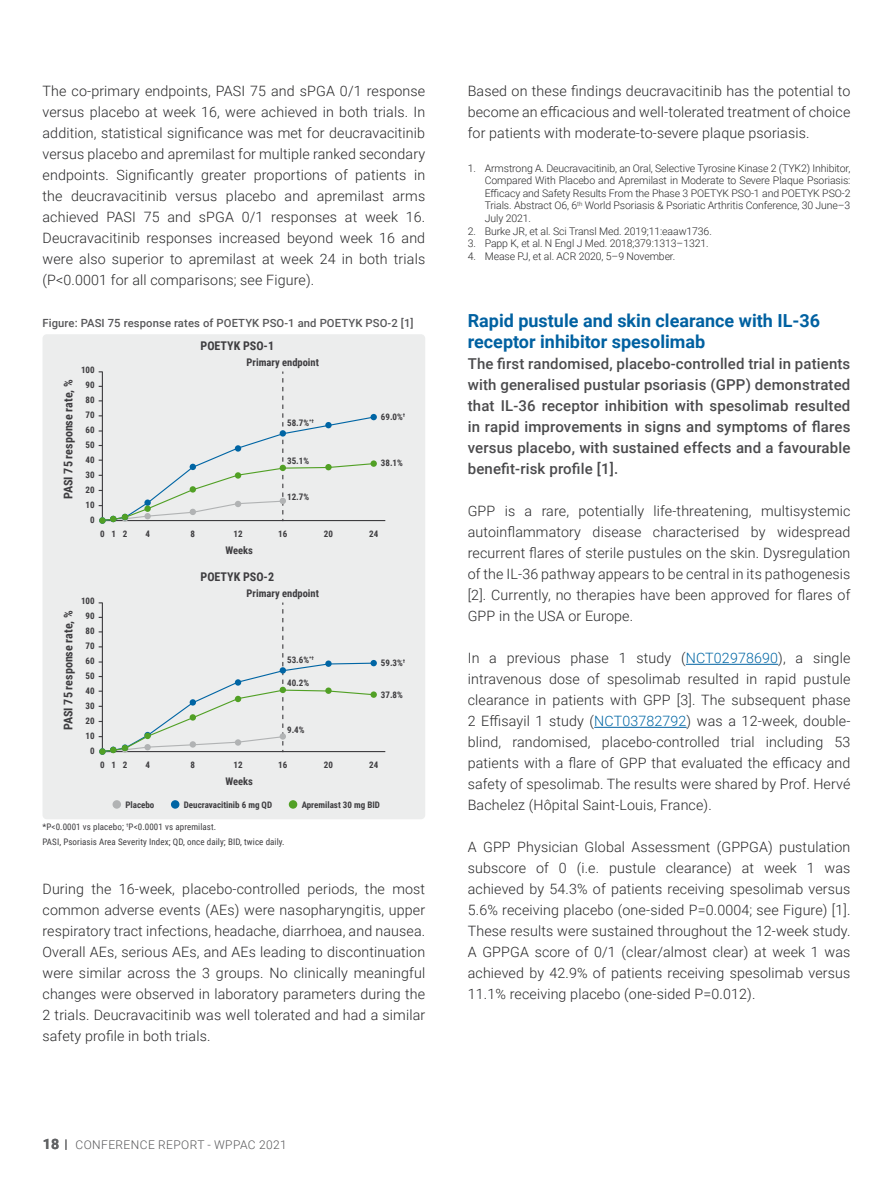
<style>
.page{position:relative;width:893px;height:1191px;background:#fff}
.page>*{position:absolute;margin:0;border:0;box-sizing:border-box;transform-origin:0 0}
.t1{font:700 18px/21px "Roboto";color:#0061a1}
.t2{font:500 15px/21px "Roboto";letter-spacing:.01em;color:#4b4b4d;text-align:justify}
.t3{font:300 14.25px/21px "Roboto";letter-spacing:.01em;color:#282829;text-align:justify}
.t4{font:700 12px "Roboto Condensed";color:#3e3d40}
.t5{font:300 12px "Roboto";letter-spacing:.035em;color:#58585a}
.t6{font:500 11.25px "Roboto";letter-spacing:.01em;color:#58585a}
.t7{font:300 10.5px/12.6px "Roboto";letter-spacing:-.01em;color:#282829;text-align:justify}
.t8{font:700 10.5px "Roboto Condensed";color:#3e3d40}
.t9{font:700 9px/15px "Roboto Condensed";color:#3e3d40;text-align:right}
.t10{font:9px/15px "Roboto Condensed";letter-spacing:.01em;color:#3e3d40}
.s1{font-weight:700;font-size:14.25px;color:#616264}
.s2{color:#0067a5}
</style>
<div class="page">
<div style="left:43px;top:334px;width:382px;height:485px;background:#eceded;border-radius:4px"></div>
<div style="left:113px;top:800px;width:8px;height:8px;background:#b1b3b4;border-radius:50%"></div>
<div style="left:171px;top:800px;width:8px;height:8px;background:#0065a4;border-radius:50%"></div>
<div style="left:289px;top:800px;width:8px;height:8px;background:#51a025;border-radius:50%"></div>
<hr style="left:102px;top:520px;width:283px;height:1px;background:#3e3d40">
<hr style="left:102px;top:751px;width:283px;height:1px;background:#3e3d40">
<div style="left:370px;top:414px;width:7px;height:6px;background:#0065a4;border-radius:50%"></div>
<div style="left:370px;top:660px;width:7px;height:6px;background:#0065a4;border-radius:50%"></div>
<svg style="left:99px;top:371px;width:276px;height:151px"></svg>
<div style="left:325px;top:464px;width:7px;height:6px;background:#51a025;border-radius:50%"></div>
<div style="left:370px;top:460px;width:7px;height:7px;background:#51a025;border-radius:50%"></div>
<div style="left:99px;top:748px;width:7px;height:6px;background:#51a025;border-radius:50%"></div>
<svg style="left:99px;top:602px;width:276px;height:151px"></svg>
<div style="left:280px;top:686px;width:6px;height:7px;background:#51a025;border-radius:50%"></div>
<div style="left:325px;top:687px;width:7px;height:7px;background:#51a025;border-radius:50%"></div>
<div style="left:370px;top:691px;width:7px;height:7px;background:#51a025;border-radius:50%"></div>
<hr style="left:686px;top:664px;width:92px;height:1px;background:#0061a1">
<hr style="left:594px;top:727px;width:93px;height:1px;background:#0061a1">
<p class="t3" style="left:43px;top:80px;width:384px">The co-primary endpoints, PASI 75 and sPGA 0/1 response versus placebo at week 16, were achieved in both trials. In addition, statistical significance was met for deucravacitinib versus placebo and apremilast for multiple ranked secondary endpoints. Significantly greater proportions of patients in the deucravacitinib versus placebo and apremilast arms achieved PASI 75 and sPGA 0/1 responses at week 16.<br>Deucravacitinib responses increased beyond week 16 and were also superior to apremilast at week 24 in both trials (P&lt;0.0001 for all comparisons; see Figure).</p>
<p class="t6" style="left:43px;top:315px;width:373px">Figure: PASI 75 response rates of POETYK PSO-1 and POETYK PSO-2 [1]</p>
<p class="t9" style="left:81px;top:362px;width:15px">100<br>90<br>80<br>70<br>60<br>50<br>40<br>30<br>20<br>10<br>0</p>
<p class="t4" style="left:60px;top:499px;width:121px;rotate:-90deg">PASI 75 response rate, %</p>
<p class="t4" style="left:200px;top:337px;width:75px">POETYK PSO-1</p>
<p class="t8" style="left:247px;top:355px;width:74px">Primary endpoint</p>
<p class="t9" style="left:287px;top:415px;width:28px">58.7%<sup>*†</sup></p>
<p class="t9" style="left:287px;top:453px;width:24px">35.1%</p>
<p class="t9" style="left:287px;top:488px;width:24px">12.7%</p>
<p class="t9" style="left:381px;top:409px;width:26px">69.0%<sup>†</sup></p>
<p class="t9" style="left:381px;top:455px;width:24px">38.1%</p>
<p class="t9" style="left:100px;top:526px;width:29px">012</p>
<p class="t9" style="left:145px;top:526px;width:6px">4</p>
<p class="t9" style="left:191px;top:526px;width:6px">8</p>
<p class="t9" style="left:233px;top:526px;width:11px">12</p>
<p class="t9" style="left:278px;top:526px;width:11px">16</p>
<p class="t9" style="left:324px;top:526px;width:11px">20</p>
<p class="t9" style="left:369px;top:526px;width:11px">24</p>
<p class="t8" style="left:225px;top:542px;width:29px">Weeks</p>
<p class="t9" style="left:81px;top:593px;width:15px">100<br>90<br>80<br>70<br>60<br>50<br>40<br>30<br>20<br>10<br>0</p>
<p class="t4" style="left:60px;top:730px;width:121px;rotate:-90deg">PASI 75 response rate, %</p>
<p class="t4" style="left:200px;top:568px;width:75px">POETYK PSO-2</p>
<p class="t8" style="left:247px;top:586px;width:74px">Primary endpoint</p>
<p class="t9" style="left:287px;top:651px;width:28px">53.6%<sup>*†</sup></p>
<p class="t9" style="left:287px;top:675px;width:24px">40.2%</p>
<p class="t9" style="left:287px;top:721px;width:19px">9.4%</p>
<p class="t9" style="left:381px;top:654px;width:26px">59.3%<sup>†</sup></p>
<p class="t9" style="left:381px;top:686px;width:24px">37.8%</p>
<p class="t9" style="left:100px;top:757px;width:29px">012</p>
<p class="t9" style="left:145px;top:757px;width:6px">4</p>
<p class="t9" style="left:191px;top:757px;width:6px">8</p>
<p class="t9" style="left:125px;top:797px;width:31px">Placebo</p>
<p class="t9" style="left:233px;top:757px;width:11px">12</p>
<p class="t9" style="left:278px;top:757px;width:11px">16</p>
<p class="t9" style="left:324px;top:757px;width:11px">20</p>
<p class="t9" style="left:369px;top:757px;width:11px">24</p>
<p class="t8" style="left:225px;top:773px;width:29px">Weeks</p>
<p class="t9" style="left:184px;top:797px;width:90px">Deucravacitinib 6 mg QD</p>
<p class="t9" style="left:302px;top:797px;width:80px">Apremilast 30 mg BID</p>
<p class="t10" style="left:43px;top:819px;width:244px">*P&lt;0.0001 vs placebo; <sup>†</sup>P&lt;0.0001 vs apremilast.<br>PASI, Psoriasis Area Severity Index; QD, once daily; BID, twice daily.</p>
<p class="t3" style="left:43px;top:878px;width:384px">During the 16-week, placebo-controlled periods, the most common adverse events (AEs) were nasopharyngitis, upper respiratory tract infections, headache, diarrhoea, and nausea.<br>Overall AEs, serious AEs, and AEs leading to discontinuation were similar across the 3 groups. No clinically meaningful changes were observed in laboratory parameters during the 2 trials. Deucravacitinib was well tolerated and had a similar safety profile in both trials.</p>
<p class="t5" style="left:43px;top:1136px;width:246px"><span class="s1">18</span> CONFERENCE REPORT - WPPAC 2021</p>
<p class="t3" style="left:468px;top:80px;width:384px">Based on these findings deucravacitinib has the potential to become an efficacious and well-tolerated treatment of choice for patients with moderate-to-severe plaque psoriasis.</p>
<p class="t7" style="left:485px;top:161px;width:367px;text-indent:-17px">1. Armstrong A. Deucravacitinib, an Oral, Selective Tyrosine Kinase 2 (TYK2) Inhibitor, Compared With Placebo and Apremilast in Moderate to Severe Plaque Psoriasis:<br>Efficacy and Safety Results From the Phase 3 POETYK PSO-1 and POETYK PSO-2<br>Trials. Abstract O6, 6<sup>th</sup> World Psoriasis &amp; Psoriatic Arthritis Conference, 30 June–3<br>July 2021.</p>
<p class="t7" style="left:468px;top:224px;width:246px">2. Burke JR, et al. Sci Transl Med. 2019;11:eaaw1736.</p>
<p class="t7" style="left:468px;top:237px;width:242px">3. Papp K, et al. N Engl J Med. 2018;379:1313–1321.</p>
<p class="t7" style="left:468px;top:249px;width:209px">4. Mease PJ, et al. ACR 2020, 5–9 November.</p>
<p class="t1" style="left:468px;top:309px;width:354px">Rapid pustule and skin clearance with IL-36 receptor inhibitor spesolimab</p>
<p class="t2" style="left:468px;top:353px;width:384px">The first randomised, placebo-controlled trial in patients with generalised pustular psoriasis (GPP) demonstrated that IL-36 receptor inhibition with spesolimab resulted in rapid improvements in signs and symptoms of flares versus placebo, with sustained effects and a favourable benefit-risk profile [1].</p>
<p class="t3" style="left:468px;top:500px;width:384px">GPP is a rare, potentially life-threatening, multisystemic autoinflammatory disease characterised by widespread recurrent flares of sterile pustules on the skin. Dysregulation of the IL-36 pathway appears to be central in its pathogenesis [2]. Currently, no therapies have been approved for flares of GPP in the USA or Europe.</p>
<p class="t3" style="left:468px;top:647px;width:384px">In a previous phase 1 study (<span class="s2">NCT02978690</span>), a single intravenous dose of spesolimab resulted in rapid pustule clearance in patients with GPP [3]. The subsequent phase 2 Effisayil 1 study (<span class="s2">NCT03782792</span>) was a 12-week, double&shy;blind, randomised, placebo-controlled trial including 53 patients with a flare of GPP that evaluated the efficacy and safety of spesolimab. The results were shared by Prof. Hervé Bachelez (Hôpital Saint-Louis, France).</p>
<p class="t3" style="left:468px;top:836px;width:384px">A GPP Physician Global Assessment (GPPGA) pustulation subscore of 0 (i.e. pustule clearance) at week 1 was achieved by 54.3% of patients receiving spesolimab versus 5.6% receiving placebo (one-sided P=0.0004; see Figure) [1].<br>These results were sustained throughout the 12-week study.<br>A GPPGA score of 0/1 (clear/almost clear) at week 1 was achieved by 42.9% of patients receiving spesolimab versus 11.1% receiving placebo (one-sided P=0.012).</p>
</div>
